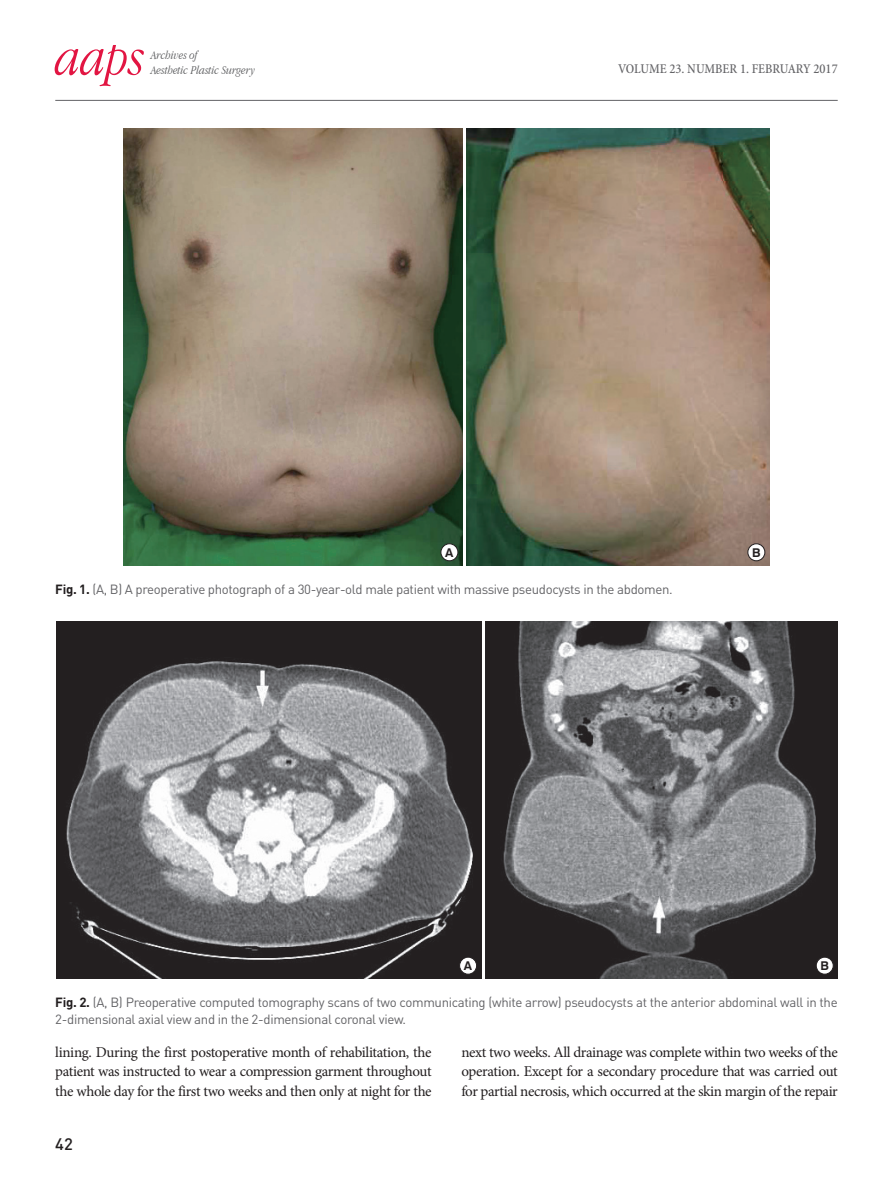
<style>
.page{position:relative;width:893px;height:1191px;background:#fff}
.page>*{position:absolute;margin:0;border:0;box-sizing:border-box;transform-origin:0 0}
.t1{font:italic 300 54px "Apple Garamond";color:#e21542}
.t2{font:500 16.5px "DIN Pro";color:#231f20}
.본문{font:15px/19.5px "Minion Pro";letter-spacing:-.025em;color:#231f20;text-align:justify}
.t3{font:500 condensed 13.5px "Minion Pro";color:#636366}
.표제목그림설명{font:13.2px/17.1px "DIN Pro";letter-spacing:-.025em;color:#636366}
.t4{font:italic 300 12.45px "Apple Garamond";color:#57585a}
.t5{font:700 12.15px "Swiss 721 BT";color:#231f20}
.s1{font-weight:700;color:#231f20}
</style>
<div class="page">
<hr style="left:55px;top:100px;width:783px;height:1px;background:#636366">
<img style="left:124px;top:129px;width:338px;height:436px">
<img style="left:467px;top:129px;width:302px;height:436px">
<div style="left:441px;top:544px;width:17px;height:17px;background:#fff;border-radius:50%"></div>
<div style="left:441px;top:543px;width:17px;height:18px;border:1px solid #231f20;border-radius:50%"></div>
<div style="left:748px;top:544px;width:17px;height:17px;background:#fff;border-radius:50%"></div>
<div style="left:748px;top:543px;width:17px;height:18px;border:1px solid #231f20;border-radius:50%"></div>
<img style="left:57px;top:621px;width:424px;height:357px">
<img style="left:486px;top:621px;width:352px;height:357px">
<div style="left:460px;top:957px;width:17px;height:17px;background:#fff;border-radius:50%"></div>
<div style="left:459px;top:957px;width:18px;height:17px;border:1px solid #231f20;border-radius:50%"></div>
<div style="left:816px;top:957px;width:17px;height:17px;background:#fff;border-radius:50%"></div>
<div style="left:816px;top:957px;width:17px;height:17px;border:1px solid #231f20;border-radius:50%"></div>
<p class="t1" style="left:55px;top:25px;width:91px">aaps</p>
<p class="t4" style="left:151px;top:48px;width:48px">Archives of</p>
<p class="t4" style="left:151px;top:63px;width:106px">Aesthetic Plastic Surgery</p>
<p class="t3" style="left:618px;top:60px;width:221px">VOLUME 23. NUMBER 1. FEBRUARY 2017</p>
<p class="t5" style="left:445px;top:545px;width:10px">A</p>
<p class="t5" style="left:752px;top:545px;width:10px">B</p>
<p class="표제목그림설명" style="left:55px;top:580px;width:619px"><span class="s1">Fig. 1.</span> (A, B) A preoperative photograph of a 30-year-old male patient with massive pseudocysts in the abdomen.</p>
<p class="t5" style="left:464px;top:958px;width:10px">A</p>
<p class="t5" style="left:820px;top:958px;width:10px">B</p>
<p class="표제목그림설명" style="left:55px;top:993px;width:784px"><span class="s1">Fig. 2.</span> (A, B) Preoperative computed tomography scans of two communicating (white arrow) pseudocysts at the anterior abdominal wall in the<br>2-dimensional axial view and in the 2-dimensional coronal view.</p>
<p class="본문" style="left:55px;top:1042px;width:378px">lining. During the first postoperative month of rehabilitation, the patient was instructed to wear a compression garment throughout the whole day for the first two weeks and then only at night for the</p>
<p class="본문" style="left:461px;top:1042px;width:378px">next two weeks. All drainage was complete within two weeks of the operation. Except for a secondary procedure that was carried out for partial necrosis, which occurred at the skin margin of the repair</p>
<p class="t2" style="left:55px;top:1132px;width:19px">42</p>
</div>
